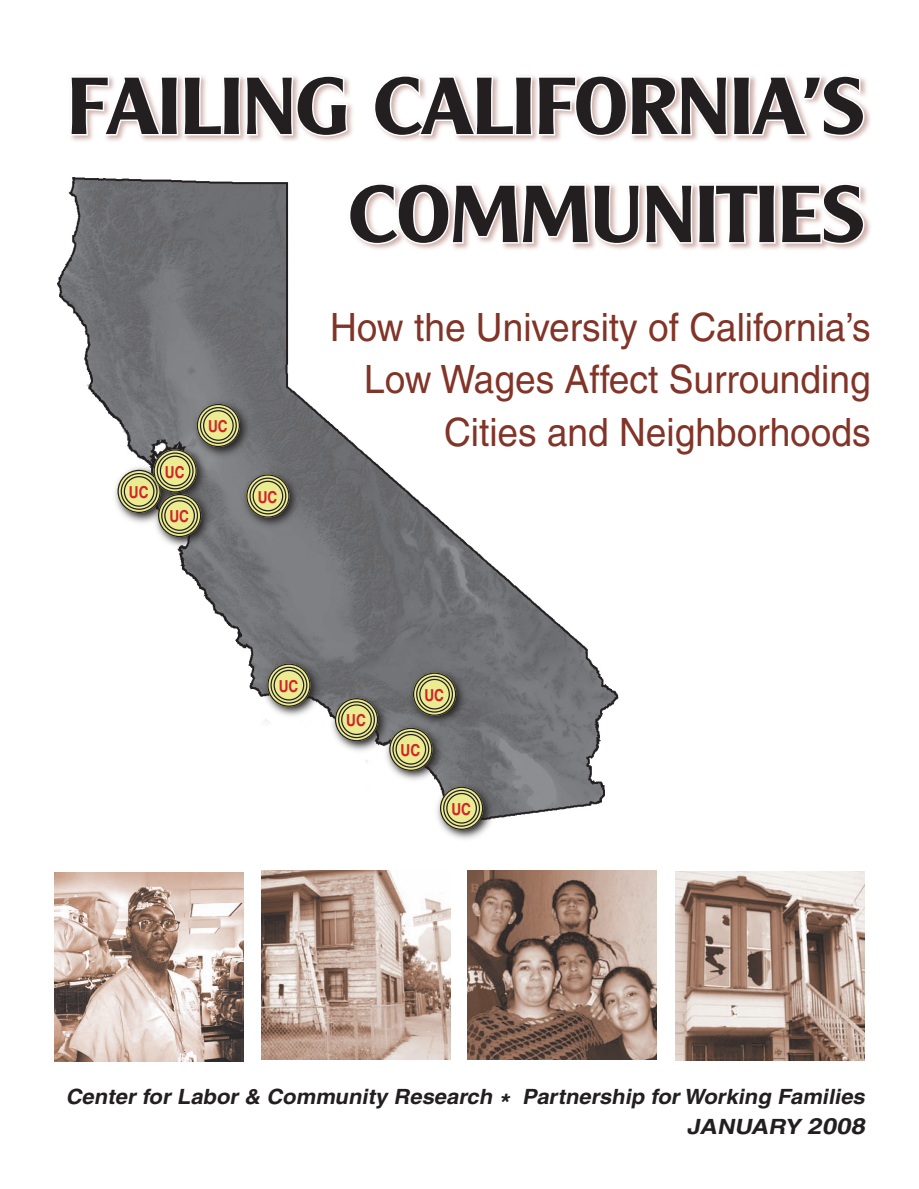
<style>
.page{position:relative;width:919px;height:1189px;background:#fff}
.page>*{position:absolute;margin:0;border:0;box-sizing:border-box;transform-origin:0 0}
.t1{font:700 81px/108px "Clearly Gothic";color:#231f20;text-align:right;scale:1.05 1}
.t2{font:39px/52.5px "Helvetica";color:#813427;text-align:right;scale:.95 1}
.t3{font:italic 700 21px/30px "Helvetica";color:#231f20;text-align:right;scale:1.05 1}
.t4{font:700 condensed 16.5px "Helvetica";color:#d1232a}
.s1{font-size:25.5px}
.s2{font-size:22.5px}
</style>
<div class="page">
<img style="left:57px;top:252px;width:562px;height:677px">
<svg style="left:433px;top:780px;width:63px;height:62px"></svg>
<div style="left:443px;top:790px;width:36px;height:35px;background:#ebec91;border-radius:50%"></div>
<div style="left:440px;top:786px;width:43px;height:43px;border:8px solid #ebec91;border-radius:50%"></div>
<div style="left:440px;top:786px;width:43px;height:43px;border:1px solid #231f20;border-radius:50%"></div>
<div style="left:443px;top:789px;width:37px;height:37px;border:1px solid #231f20;border-radius:50%"></div>
<div style="left:446px;top:792px;width:31px;height:31px;border:1px solid #231f20;border-radius:50%"></div>
<svg style="left:240px;top:468px;width:62px;height:62px"></svg>
<div style="left:250px;top:478px;width:35px;height:35px;background:#ebec91;border-radius:50%"></div>
<div style="left:246px;top:474px;width:43px;height:43px;border:8px solid #ebec91;border-radius:50%"></div>
<div style="left:246px;top:474px;width:43px;height:43px;border:1px solid #231f20;border-radius:50%"></div>
<div style="left:249px;top:477px;width:37px;height:37px;border:1px solid #231f20;border-radius:50%"></div>
<div style="left:252px;top:480px;width:31px;height:31px;border:1px solid #231f20;border-radius:50%"></div>
<svg style="left:111px;top:463px;width:40px;height:63px"></svg>
<div style="left:121px;top:473px;width:36px;height:36px;background:#ebec91;border-radius:50%"></div>
<div style="left:117px;top:469px;width:44px;height:44px;border:8px solid #ebec91;border-radius:50%"></div>
<div style="left:117px;top:469px;width:44px;height:44px;border:1px solid #231f20;border-radius:50%"></div>
<div style="left:121px;top:473px;width:36px;height:36px;border:1px solid #231f20;border-radius:50%"></div>
<div style="left:124px;top:476px;width:30px;height:30px;border:1px solid #231f20;border-radius:50%"></div>
<svg style="left:406px;top:666px;width:63px;height:62px;fill:#6a6b6e"></svg>
<div style="left:416px;top:676px;width:36px;height:35px;background:#ebec91;border-radius:50%"></div>
<div style="left:413px;top:672px;width:43px;height:43px;border:8px solid #ebec91;border-radius:50%"></div>
<div style="left:413px;top:672px;width:43px;height:43px;border:1px solid #231f20;border-radius:50%"></div>
<div style="left:416px;top:675px;width:37px;height:37px;border:1px solid #231f20;border-radius:50%"></div>
<div style="left:419px;top:678px;width:31px;height:31px;border:1px solid #231f20;border-radius:50%"></div>
<svg style="left:328px;top:691px;width:63px;height:63px"></svg>
<div style="left:338px;top:701px;width:36px;height:36px;background:#ebec91;border-radius:50%"></div>
<div style="left:335px;top:698px;width:43px;height:43px;border:8px solid #ebec91;border-radius:50%"></div>
<div style="left:335px;top:698px;width:43px;height:43px;border:1px solid #231f20;border-radius:50%"></div>
<div style="left:338px;top:701px;width:37px;height:37px;border:1px solid #231f20;border-radius:50%"></div>
<div style="left:341px;top:704px;width:31px;height:31px;border:1px solid #231f20;border-radius:50%"></div>
<svg style="left:261px;top:657px;width:62px;height:62px"></svg>
<div style="left:271px;top:667px;width:35px;height:35px;background:#ebec91;border-radius:50%"></div>
<div style="left:267px;top:663px;width:43px;height:43px;border:8px solid #ebec91;border-radius:50%"></div>
<div style="left:267px;top:663px;width:43px;height:43px;border:1px solid #231f20;border-radius:50%"></div>
<div style="left:270px;top:666px;width:37px;height:37px;border:1px solid #231f20;border-radius:50%"></div>
<div style="left:273px;top:669px;width:31px;height:31px;border:1px solid #231f20;border-radius:50%"></div>
<div style="left:67px;top:72px;width:806px;height:180px;background:#813427;opacity:.4"></div>
<svg style="left:68px;top:73px;width:281px;height:65px"></svg>
<svg style="left:372px;top:74px;width:493px;height:64px"></svg>
<svg style="left:347px;top:182px;width:518px;height:64px"></svg>
<svg style="left:330px;top:300px;width:289px;height:157px"></svg>
<img style="left:675px;top:871px;width:189px;height:189px">
<img style="left:467px;top:870px;width:189px;height:189px">
<img style="left:261px;top:870px;width:189px;height:189px">
<svg style="left:190px;top:397px;width:63px;height:63px"></svg>
<div style="left:200px;top:407px;width:36px;height:36px;background:#ebec91;border-radius:50%"></div>
<div style="left:197px;top:404px;width:43px;height:43px;border:8px solid #ebec91;border-radius:50%"></div>
<div style="left:197px;top:404px;width:43px;height:43px;border:1px solid #231f20;border-radius:50%"></div>
<div style="left:200px;top:407px;width:37px;height:37px;border:1px solid #231f20;border-radius:50%"></div>
<div style="left:203px;top:410px;width:31px;height:31px;border:1px solid #231f20;border-radius:50%"></div>
<img style="left:54px;top:872px;width:189px;height:189px">
<svg style="left:382px;top:721px;width:63px;height:62px"></svg>
<div style="left:393px;top:731px;width:35px;height:36px;background:#ebec91;border-radius:50%"></div>
<div style="left:389px;top:727px;width:43px;height:43px;border:8px solid #ebec91;border-radius:50%"></div>
<div style="left:389px;top:727px;width:43px;height:43px;border:1px solid #231f20;border-radius:50%"></div>
<div style="left:392px;top:730px;width:37px;height:37px;border:1px solid #231f20;border-radius:50%"></div>
<div style="left:395px;top:733px;width:31px;height:31px;border:1px solid #231f20;border-radius:50%"></div>
<svg style="left:147px;top:443px;width:63px;height:62px"></svg>
<div style="left:157px;top:453px;width:36px;height:35px;background:#ebec91;border-radius:50%"></div>
<div style="left:153px;top:449px;width:44px;height:43px;border:8px solid #ebec91;border-radius:50%"></div>
<div style="left:153px;top:449px;width:44px;height:43px;border:1px solid #231f20;border-radius:50%"></div>
<div style="left:157px;top:452px;width:36px;height:37px;border:1px solid #231f20;border-radius:50%"></div>
<div style="left:160px;top:455px;width:30px;height:31px;border:1px solid #231f20;border-radius:50%"></div>
<svg style="left:151px;top:487px;width:63px;height:63px"></svg>
<div style="left:162px;top:497px;width:35px;height:36px;background:#ebec91;border-radius:50%"></div>
<div style="left:158px;top:494px;width:43px;height:43px;border:8px solid #ebec91;border-radius:50%"></div>
<div style="left:158px;top:494px;width:43px;height:43px;border:1px solid #231f20;border-radius:50%"></div>
<div style="left:161px;top:497px;width:37px;height:37px;border:1px solid #231f20;border-radius:50%"></div>
<div style="left:164px;top:500px;width:31px;height:31px;border:1px solid #231f20;border-radius:50%"></div>
<h1 class="t1" style="left:68px;top:54px;width:760px">FAILING CALIFORNIA’S<br>COMMUNITIES</h1>
<p class="t4" style="left:208px;top:416px;width:21px">UC</p>
<p class="t4" style="left:165px;top:461px;width:21px">UC</p>
<p class="t4" style="left:169px;top:506px;width:21px">UC</p>
<p class="t4" style="left:129px;top:482px;width:21px">UC</p>
<p class="t4" style="left:257px;top:486px;width:21px">UC</p>
<p class="t2" style="left:330px;top:300px;width:570px">How the University of California’s<br>Low Wages Affect Surrounding<br>Cities and Neighborhoods</p>
<p class="t4" style="left:278px;top:675px;width:21px">UC</p>
<p class="t4" style="left:346px;top:710px;width:21px">UC</p>
<p class="t4" style="left:424px;top:684px;width:21px">UC</p>
<p class="t4" style="left:400px;top:740px;width:21px">UC</p>
<p class="t4" style="left:451px;top:798px;width:21px">UC</p>
<p class="t3" style="left:66px;top:1081px;width:766px">Center for Labor &amp; Community Research <span class="s1">*</span> Partnership for Working Families<br>JANUARY <span class="s2">2008</span></p>
</div>
